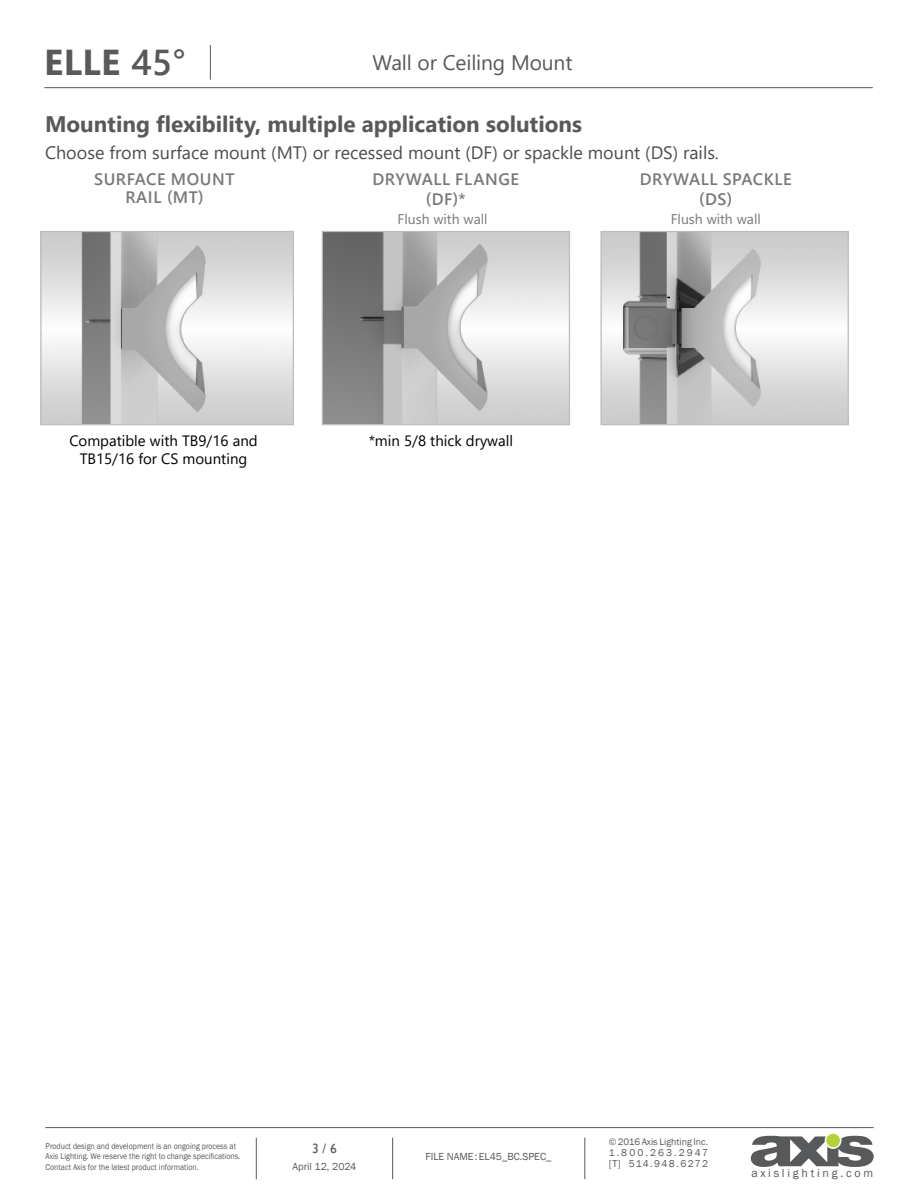
<style>
.page{position:relative;width:918px;height:1188px;background:#fff}
.page>*{position:absolute;margin:0;border:0;box-sizing:border-box;transform-origin:0 0}
.t1{font:700 36px "Segoe UI";color:#58595b}
.t2{font:700 22.5px "Segoe UI";color:#58595b}
.t3{font:21px "Segoe UI";letter-spacing:-.01em;color:#58595b}
.t4{font:18px "Segoe UI";color:#4d4d4f}
.t5{font:600 16.65px/18px "Segoe UI";letter-spacing:.035em;color:#77787b;text-align:center}
.t6{font:15px "Segoe UI";color:#000}
.t7{font:14.1px "Segoe UI";color:#77787b}
.t8{font:13.5px "Gill Sans";color:#58595b}
.t9{font:12px "Franklin Gothic";letter-spacing:.225em;color:#58595b}
.t10{font:10.5px "Franklin Gothic";color:#58595b}
.t11{font:10.2px/11.2px "Franklin Gothic";letter-spacing:.14em;color:#58595b}
.t12{font:9.75px "Franklin Gothic";color:#58595b}
.t13{font:8.7px/10.5px "Franklin Gothic";color:#58595b;scale:.9 1}
.s1{font-weight:600}
.s2{font-weight:400}
</style>
<div class="page">
<hr style="left:44px;top:87px;width:829px;height:1px;background:#58595b">
<hr style="left:210px;top:45px;width:1px;height:35px;background:#58595b">
<hr style="left:45px;top:1127px;width:829px;height:1px;background:#58595b">
<hr style="left:585px;top:1138px;width:1px;height:41px;background:#58595b">
<hr style="left:392px;top:1138px;width:1px;height:41px;background:#58595b">
<hr style="left:256px;top:1138px;width:1px;height:41px;background:#58595b">
<svg style="left:751px;top:1136px;width:123px;height:31px"></svg>
<div style="left:827px;top:1134px;width:12px;height:13px;background:#b3d235;border-radius:50%"></div>
<div style="left:827px;top:1134px;width:12px;height:13px;border:1px solid #b3d235;border-radius:50%"></div>
<img style="left:602px;top:233px;width:245px;height:190px">
<div style="left:600px;top:231px;width:249px;height:194px;border:1px solid #bbbcbb"></div>
<img style="left:42px;top:233px;width:250px;height:190px">
<div style="left:40px;top:231px;width:254px;height:194px;border:1px solid #bbbcbb"></div>
<img style="left:324px;top:233px;width:244px;height:190px">
<div style="left:322px;top:231px;width:248px;height:194px;border:1px solid #bbbcbb"></div>
<h1 class="t1" style="left:44px;top:28px;width:143px">ELLE <span class="s1">45</span><span class="s2">°</span></h1>
<h3 class="t3" style="left:373px;top:43px;width:201px">Wall or Ceiling Mount</h3>
<h2 class="t2" style="left:45px;top:103px;width:539px">Mounting flexibility, multiple application solutions</h2>
<h3 class="t4" style="left:45px;top:136px;width:675px">Choose from surface mount (MT) or recessed mount (DF) or spackle mount (DS) rails.</h3>
<h3 class="t5" style="left:94px;top:169px;width:142px">SURFACE MOUNT<br>RAIL (MT)</h3>
<h3 class="t5" style="left:372px;top:168px;width:148px;line-height:20px">DRYWALL FLANGE (DF)*</h3>
<h3 class="t5" style="left:640px;top:168px;width:153px;line-height:19.4px">DRYWALL SPACKLE (DS)</h3>
<h3 class="t7" style="left:398px;top:205px;width:92px">Flush with wall</h3>
<h3 class="t7" style="left:671px;top:205px;width:92px">Flush with wall</h3>
<h3 class="t6" style="left:69px;top:426px;width:190px">Compatible with TB9/16 and</h3>
<h3 class="t6" style="left:369px;top:426px;width:146px">*min 5/8 thick drywall</h3>
<h3 class="t6" style="left:80px;top:444px;width:169px">TB15/16 for CS mounting</h3>
<p class="t13" style="left:46px;top:1141px;width:218px">Product design and development is an ongoing process at<br>Axis Lighting. We reserve the right to change specifications.<br>Contact Axis for the latest product information.</p>
<h3 class="t8" style="left:312px;top:1141px;width:26px">3 / 6</h3>
<p class="t10" style="left:292px;top:1160px;width:65px">April 12, 2024</p>
<p class="t10" style="left:425px;top:1150px;width:127px">FILE NAME:EL45_BC.SPEC_</p>
<p class="t12" style="left:609px;top:1136px;width:101px">© 2016 Axis Lighting Inc.</p>
<p class="t11" style="left:609px;top:1147px;width:101px">1.800.263.2947 [T] 514.948.6272</p>
<h3 class="t9" style="left:751px;top:1165px;width:123px">axislighting.com</h3>
</div>
